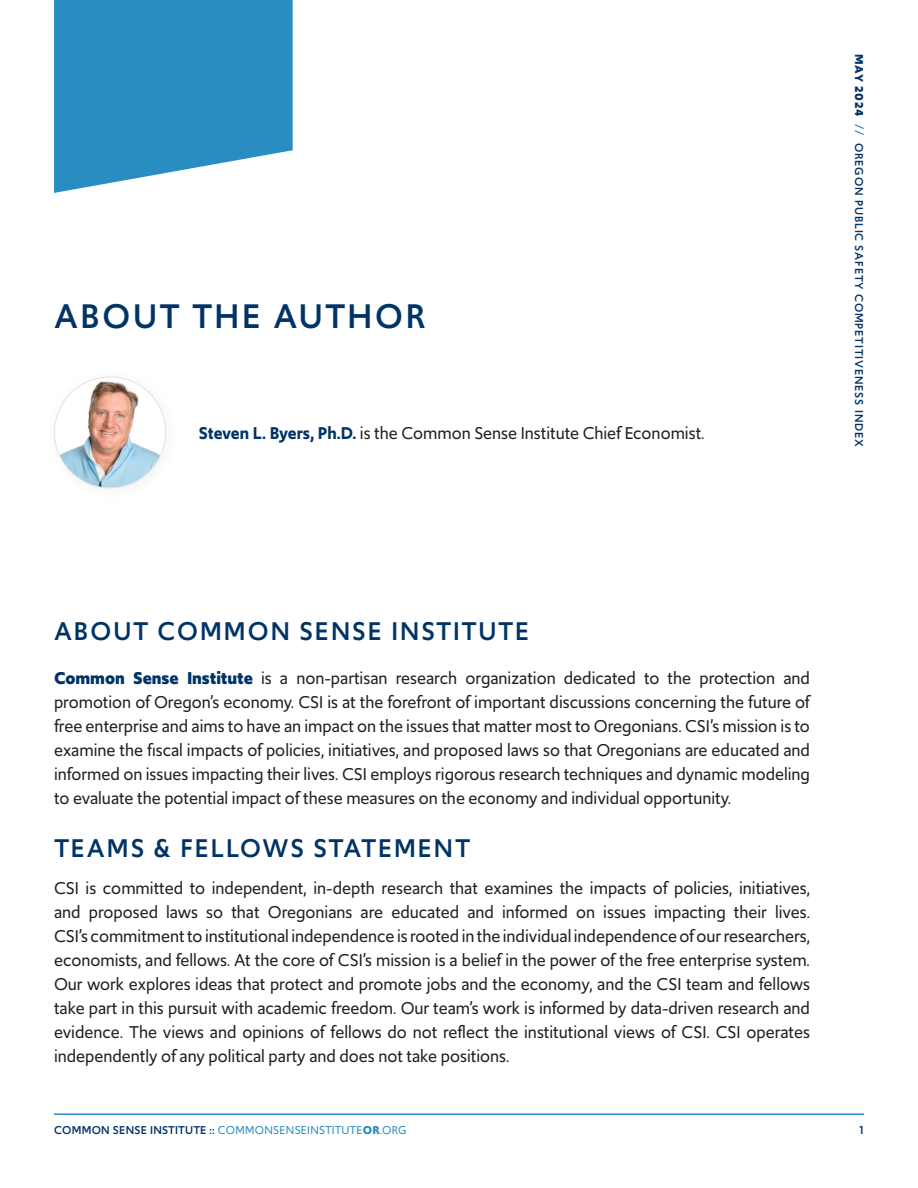
<style>
.page{position:relative;width:918px;height:1188px;background:#fff}
.page>*{position:absolute;margin:0;border:0;box-sizing:border-box;transform-origin:0 0}
.t1{font:500 36px "Upgrade";letter-spacing:.075em;color:#036}
.t2{font:500 27px "Upgrade";letter-spacing:.075em;color:#036}
.t3{font:18px/24px "Upgrade";color:#231f20;text-align:justify}
.t4{font:500 12px "Upgrade";letter-spacing:.075em;color:#036}
.t5{font:12px "Upgrade";letter-spacing:.025em;color:#298dc2}
.s1{font-weight:600;color:#036}
.s2{font-weight:700}
.s3{color:#298dc2}
.s4{font-weight:700;color:#036}
.s5{font-weight:500;color:#036}
</style>
<div class="page">
<hr style="left:54px;top:1113px;width:810px;height:2px;background:#298dc2">
<img style="left:55px;top:377px;width:111px;height:111px;border-radius:55px">
<svg style="left:54px;top:0;width:239px;height:193px;background:#4099c8"></svg>
<p class="t1" style="left:54px;top:292px;width:373px">ABOUT THE AUTHOR</p>
<p class="t3" style="left:199px;top:421px;width:507px"><span class="s1">Steven L. Byers, Ph.D.</span> is the Common Sense Institute Chief Economist.</p>
<p class="t4" style="left:867px;top:54px;width:394px;rotate:90deg"><span class="s2">MAY 2024</span> <span class="s3">//</span> OREGON PUBLIC SAFETY COMPETITIVENESS INDEX</p>
<p class="t2" style="left:54px;top:613px;width:477px">ABOUT COMMON SENSE INSTITUTE</p>
<p class="t3" style="left:54px;top:666px;width:758px"><span class="s4">Common Sense Institute</span> is a non-partisan research organization dedicated to the protection and promotion of Oregon’s economy. CSI is at the forefront of important discussions concerning the future of free enterprise and aims to have an impact on the issues that matter most to Oregonians. CSI’s mission is to examine the fiscal impacts of policies, initiatives, and proposed laws so that Oregonians are educated and informed on issues impacting their lives. CSI employs rigorous research techniques and dynamic modeling to evaluate the potential impact of these measures on the economy and individual opportunity.</p>
<p class="t2" style="left:54px;top:830px;width:418px">TEAMS &amp; FELLOWS STATEMENT</p>
<p class="t3" style="left:54px;top:876px;width:758px">CSI is committed to independent, in-depth research that examines the impacts of policies, initiatives, and proposed laws so that Oregonians are educated and informed on issues impacting their lives.<br>CSI’s commitment to institutional independence is rooted in the individual independence of our researchers, economists, and fellows. At the core of CSI’s mission is a belief in the power of the free enterprise system.<br>Our work explores ideas that protect and promote jobs and the economy, and the CSI team and fellows take part in this pursuit with academic freedom. Our team’s work is informed by data-driven research and evidence. The views and opinions of fellows do not reflect the institutional views of CSI. CSI operates independently of any political party and does not take positions.</p>
<p class="t5" style="left:54px;top:1122px;width:354px"><span class="s5">COMMON SENSE INSTITUTE ::</span> COMMONSENSEINSTITUTE<span class="s2">OR</span>.ORG</p>
<p class="t4" style="left:860px;top:1122px;width:6px">1</p>
</div>
